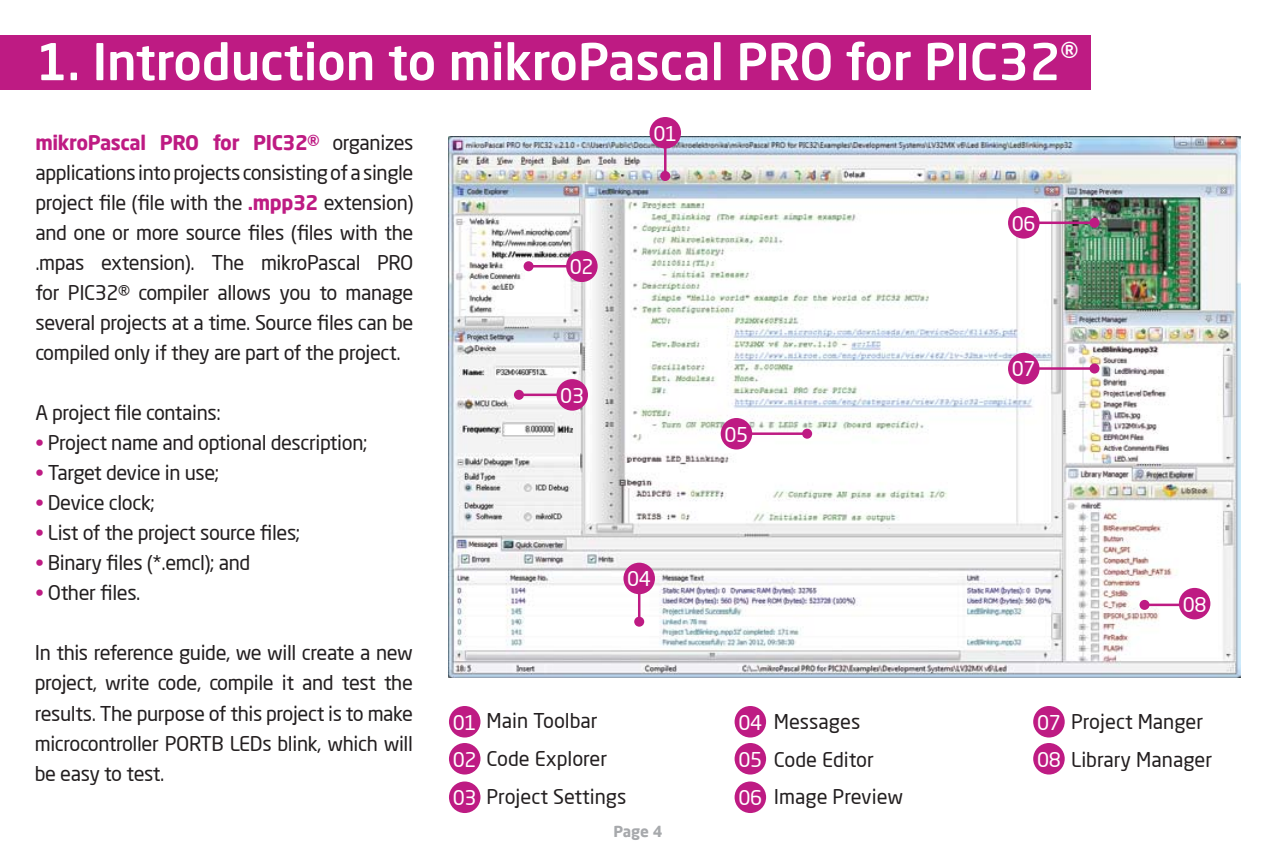
<style>
.page{position:relative;width:1276px;height:851px;background:#fff}
.page>*{position:absolute;margin:0;border:0;box-sizing:border-box;transform-origin:0 0}
.t1{font:500 50px "Neo Sans Pro";color:#fff}
.t2{font:20px/30px "Neo Sans Pro";letter-spacing:-.02em;color:#231f20;text-align:justify}
.t3{font:20px/37.5px "Neo Sans Pro";color:#231f20}
.t4{font:20px "Neo Sans Pro";letter-spacing:-.02em;color:#fff}
.t5{font:700 15px "Neo Sans Pro";color:#a7a9ac}
.s1{font-weight:700;color:#be1b83}
.s2{color:#be1b83}
</style>
<div class="page">
<img style="left:449px;top:136px;width:791px;height:541px">
<div style="left:0;top:35px;width:1090px;height:55px;background:#be1b83"></div>
<div style="left:720px;top:418px;width:32px;height:31px;background:#be1b83;border-radius:50%"></div>
<div style="left:1008px;top:207px;width:31px;height:31px;background:#be1b83;border-radius:50%"></div>
<div style="left:1008px;top:353px;width:31px;height:31px;background:#be1b83;border-radius:50%"></div>
<hr style="left:748px;top:432px;width:59px;height:3px;background:#be1b83">
<div style="left:802px;top:428px;width:10px;height:10px;background:#be1b83;border-radius:50%"></div>
<hr style="left:1036px;top:221px;width:58px;height:3px;background:#be1b83">
<div style="left:1089px;top:218px;width:10px;height:10px;background:#be1b83;border-radius:50%"></div>
<hr style="left:1036px;top:367px;width:58px;height:3px;background:#be1b83">
<div style="left:1089px;top:363px;width:10px;height:10px;background:#be1b83;border-radius:50%"></div>
<hr style="left:1144px;top:603px;width:59px;height:3px;background:#be1b83">
<div style="left:1139px;top:599px;width:10px;height:10px;background:#be1b83;border-radius:50%"></div>
<hr style="left:519px;top:393px;width:58px;height:3px;background:#be1b83">
<div style="left:514px;top:390px;width:10px;height:10px;background:#be1b83;border-radius:50%"></div>
<hr style="left:528px;top:265px;width:59px;height:2px;background:#be1b83">
<div style="left:523px;top:261px;width:10px;height:10px;background:#be1b83;border-radius:50%"></div>
<hr style="left:638px;top:591px;width:2px;height:30px;background:#be1b83">
<div style="left:634px;top:616px;width:10px;height:10px;background:#be1b83;border-radius:50%"></div>
<hr style="left:664px;top:145px;width:2px;height:31px;background:#be1b83">
<div style="left:660px;top:171px;width:10px;height:10px;background:#be1b83;border-radius:50%"></div>
<div style="left:449px;top:705px;width:31px;height:32px;background:#be1b83;border-radius:50%"></div>
<div style="left:734px;top:705px;width:32px;height:32px;background:#be1b83;border-radius:50%"></div>
<div style="left:1033px;top:705px;width:31px;height:32px;background:#be1b83;border-radius:50%"></div>
<div style="left:449px;top:742px;width:31px;height:32px;background:#be1b83;border-radius:50%"></div>
<div style="left:734px;top:742px;width:32px;height:32px;background:#be1b83;border-radius:50%"></div>
<div style="left:1033px;top:742px;width:31px;height:32px;background:#be1b83;border-radius:50%"></div>
<div style="left:449px;top:781px;width:31px;height:31px;background:#be1b83;border-radius:50%"></div>
<div style="left:734px;top:781px;width:32px;height:31px;background:#be1b83;border-radius:50%"></div>
<div style="left:556px;top:379px;width:32px;height:31px;background:#be1b83;border-radius:50%"></div>
<div style="left:566px;top:250px;width:31px;height:32px;background:#be1b83;border-radius:50%"></div>
<div style="left:623px;top:562px;width:32px;height:32px;background:#be1b83;border-radius:50%"></div>
<div style="left:649px;top:117px;width:32px;height:31px;background:#be1b83;border-radius:50%"></div>
<div style="left:1179px;top:587px;width:31px;height:32px;background:#be1b83;border-radius:50%"></div>
<h1 class="t1" style="left:36px;top:30px;width:1044px">1. Introduction to mikroPascal PRO for PIC32<sup>®</sup></h1>
<p class="t2" style="left:35px;top:127px;width:380px"><span class="s1">mikroPascal PRO for PIC32®</span> organizes applications into projects consisting of a single project file (file with the <span class="s1">.mpp32</span> extension) and one or more source files (files with the .mpas extension). The mikroPascal PRO for PIC32® compiler allows you to manage several projects at a time. Source files can be compiled only if they are part of the project.</p>
<p class="t2" style="left:35px;top:397px;width:187px">A project file contains:</p>
<p class="t2" style="left:35px;top:427px;width:333px"><span class="s2">•</span> Project name and optional description;</p>
<p class="t2" style="left:35px;top:457px;width:185px"><span class="s2">•</span> Target device in use;</p>
<p class="t2" style="left:35px;top:487px;width:121px"><span class="s2">•</span> Device clock;</p>
<p class="t2" style="left:35px;top:517px;width:266px"><span class="s2">•</span> List of the project source files;</p>
<p class="t2" style="left:35px;top:547px;width:216px"><span class="s2">•</span> Binary files (*.emcl); and</p>
<p class="t2" style="left:35px;top:577px;width:107px"><span class="s2">•</span> Other files.</p>
<p class="t2" style="left:35px;top:637px;width:379px">In this reference guide, we will create a new project, write code, compile it and test the results. The purpose of this project is to make microcontroller PORTB LEDs blink, which will be easy to test.</p>
<p class="t4" style="left:570px;top:254px;width:25px">02</p>
<p class="t4" style="left:560px;top:383px;width:25px">03</p>
<p class="t4" style="left:653px;top:121px;width:25px">01</p>
<p class="t4" style="left:724px;top:422px;width:25px">05</p>
<p class="t4" style="left:627px;top:566px;width:25px">04</p>
<p class="t4" style="left:1012px;top:211px;width:25px">06</p>
<p class="t4" style="left:1012px;top:357px;width:25px">07</p>
<p class="t4" style="left:1182px;top:592px;width:25px">08</p>
<p class="t3" style="left:486px;top:702px;width:141px">Main Toolbar<br>Code Explorer<br>Project Settings</p>
<p class="t3" style="left:774px;top:702px;width:131px">Messages<br>Code Editor<br>Image Preview</p>
<p class="t3" style="left:1071px;top:702px;width:143px">Project Manger<br>Library Manager</p>
<p class="t4" style="left:453px;top:710px;width:25px">01</p>
<p class="t4" style="left:738px;top:710px;width:25px">04</p>
<p class="t4" style="left:1037px;top:710px;width:25px">07</p>
<p class="t4" style="left:453px;top:747px;width:25px">02</p>
<p class="t4" style="left:738px;top:747px;width:25px">05</p>
<p class="t4" style="left:1037px;top:747px;width:25px">08</p>
<p class="t4" style="left:453px;top:785px;width:25px">03</p>
<p class="t4" style="left:738px;top:785px;width:25px">06</p>
<p class="t5" style="left:613px;top:821px;width:51px">Page 4</p>
</div>
